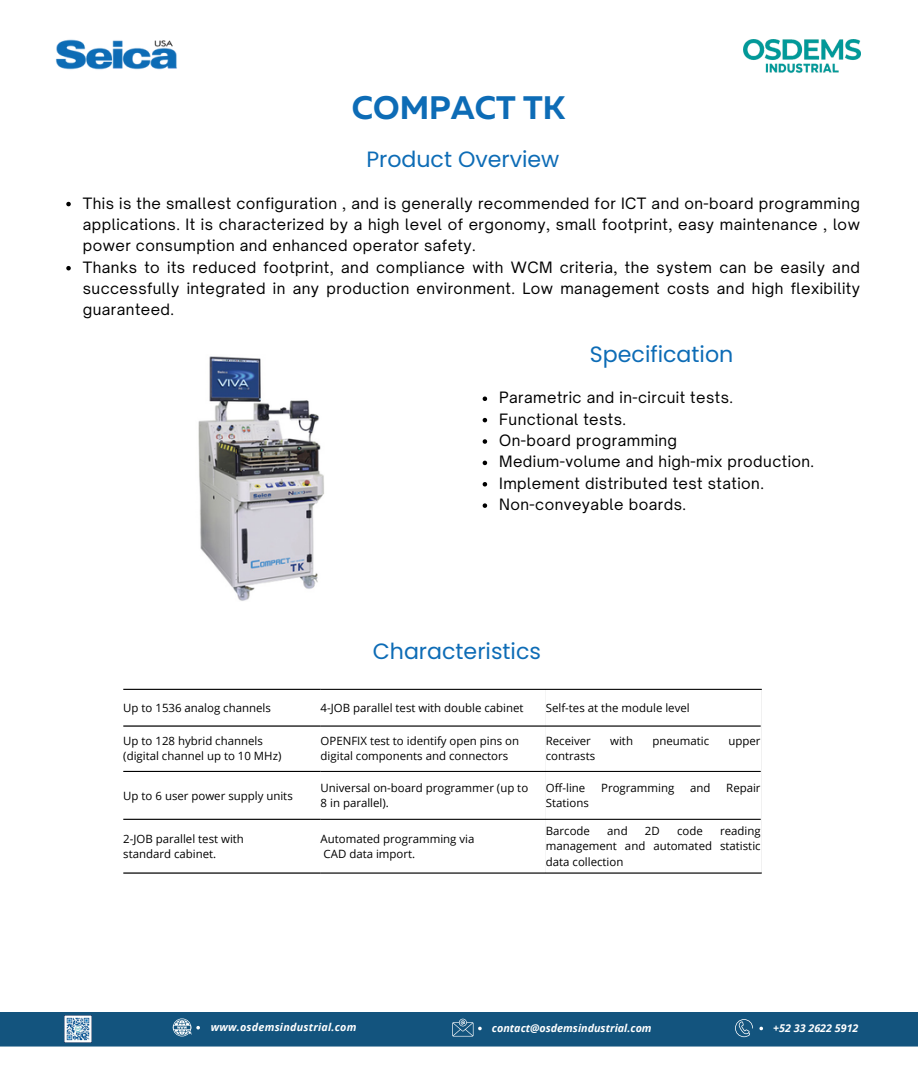
<style>
.page{position:relative;width:918px;height:1080px;background:#fff}
.page>*{position:absolute;margin:0;border:0;box-sizing:border-box;transform-origin:0 0}
.t1{font:700 32.55px "Muller";color:#0d6cb6}
.t2{font:22.2px "Poppins";color:#0d6cb6}
.t3{font:15px/21.3px "Open Sauce One";letter-spacing:.03em;color:#000;text-align:justify}
.t4{font:11.4px/15.3px "Open Sans";color:#000;text-align:justify}
.t5{font:italic 700 10.8px "Open Sans";color:#fff}
.t6{font:italic 700 10.8px "Open Sans";letter-spacing:.02em;color:#fff}
</style>
<div class="page">
<img style="left:743px;top:40px;width:117px;height:33px">
<img style="left:55px;top:39px;width:122px;height:31px">
<svg style="left:0;top:1012px;width:918px;height:35px;background:#1b5a82"></svg>
<svg style="left:66px;top:202px;width:5px;height:4px"></svg>
<svg style="left:66px;top:266px;width:5px;height:4px"></svg>
<svg style="left:483px;top:397px;width:4px;height:4px"></svg>
<svg style="left:483px;top:418px;width:4px;height:4px"></svg>
<svg style="left:483px;top:439px;width:4px;height:5px"></svg>
<svg style="left:483px;top:461px;width:4px;height:4px"></svg>
<svg style="left:483px;top:482px;width:4px;height:5px"></svg>
<svg style="left:483px;top:503px;width:4px;height:5px"></svg>
<img style="left:198px;top:356px;width:126px;height:245px">
<svg style="left:123px;top:770px;width:638px;height:49px"></svg>
<hr style="left:545px;top:690px;width:1px;height:182px;background:#fff">
<hr style="left:321px;top:689px;width:441px;height:1px;background:#000">
<hr style="left:321px;top:725px;width:440px;height:2px;background:#000">
<hr style="left:321px;top:771px;width:440px;height:1px;background:#000">
<hr style="left:321px;top:819px;width:440px;height:1px;background:#000">
<hr style="left:321px;top:872px;width:441px;height:2px;background:#000">
<hr style="left:123px;top:689px;width:198px;height:1px;background:#000">
<hr style="left:123px;top:725px;width:198px;height:2px;background:#000">
<hr style="left:123px;top:771px;width:198px;height:1px;background:#000">
<hr style="left:123px;top:819px;width:198px;height:1px;background:#000">
<hr style="left:123px;top:872px;width:198px;height:2px;background:#000">
<p class="t1" style="left:352px;top:94px;width:215px">COMPACT TK</p>
<p class="t2" style="left:366px;top:144px;width:195px">Product Overview</p>
<p class="t3" style="left:83px;top:192px;width:779px">This is the smallest configuration , and is generally recommended for ICT and on-board programming applications. It is characterized by a high level of ergonomy, small footprint, easy maintenance , low power consumption and enhanced operator safety.</p>
<p class="t3" style="left:83px;top:256px;width:779px">Thanks to its reduced footprint, and compliance with WCM criteria, the system can be easily and successfully integrated in any production environment. Low management costs and high flexibility guaranteed.</p>
<p class="t2" style="left:590px;top:338px;width:145px">Specification</p>
<p class="t3" style="left:499px;top:387px;width:235px">Parametric and in-circuit tests.</p>
<p class="t3" style="left:499px;top:408px;width:129px">Functional tests.</p>
<p class="t3" style="left:499px;top:430px;width:180px">On-board programming</p>
<p class="t3" style="left:499px;top:451px;width:317px">Medium-volume and high-mix production.</p>
<p class="t3" style="left:499px;top:472px;width:266px">Implement distributed test station.</p>
<p class="t3" style="left:499px;top:494px;width:188px">Non-conveyable boards.</p>
<p class="t2" style="left:373px;top:636px;width:170px">Characteristics</p>
<p class="t4" style="left:123px;top:700px;width:149px">Up to 1536 analog channels</p>
<p class="t4" style="left:321px;top:700px;width:204px">4-JOB parallel test with double cabinet</p>
<p class="t4" style="left:546px;top:700px;width:145px">Self-tes at the module level</p>
<p class="t4" style="left:123px;top:733px;width:141px">Up to 128 hybrid channels</p>
<p class="t4" style="left:123px;top:748px;width:160px">(digital channel up to 10 MHz)</p>
<p class="t4" style="left:321px;top:733px;width:200px">OPENFIX test to identify open pins on</p>
<p class="t4" style="left:321px;top:748px;width:189px">digital components and connectors</p>
<p class="t4" style="left:546px;top:733px;width:47px">Receiver</p>
<p class="t4" style="left:610px;top:733px;width:24px">with</p>
<p class="t4" style="left:652px;top:733px;width:58px">pneumatic</p>
<p class="t4" style="left:729px;top:733px;width:34px">upper</p>
<p class="t4" style="left:546px;top:748px;width:51px">contrasts</p>
<p class="t4" style="left:123px;top:788px;width:171px">Up to 6 user power supply units</p>
<p class="t4" style="left:123px;top:831px;width:122px">2-JOB parallel test with</p>
<p class="t4" style="left:123px;top:846px;width:95px">standard cabinet.</p>
<p class="t4" style="left:321px;top:780px;width:209px">Universal on-board programmer (up to</p>
<p class="t4" style="left:321px;top:795px;width:70px">8 in parallel).</p>
<p class="t4" style="left:321px;top:831px;width:155px">Automated programming via</p>
<p class="t4" style="left:324px;top:846px;width:93px">CAD data import.</p>
<p class="t4" style="left:546px;top:780px;width:41px">Off-line</p>
<p class="t4" style="left:601px;top:780px;width:75px">Programming</p>
<p class="t4" style="left:690px;top:780px;width:22px">and</p>
<p class="t4" style="left:726px;top:780px;width:36px">Repair</p>
<p class="t4" style="left:546px;top:795px;width:44px">Stations</p>
<p class="t4" style="left:546px;top:823px;width:216px;text-indent:174px">reading management and automated statistic data collection</p>
<p class="t4" style="left:546px;top:823px;width:46px">Barcode</p>
<p class="t4" style="left:607px;top:823px;width:22px">and</p>
<p class="t4" style="left:645px;top:823px;width:16px">2D</p>
<p class="t4" style="left:677px;top:823px;width:27px">code</p>
<p class="t6" style="left:211px;top:1020px;width:147px">www.osdemsindustrial.com</p>
<p class="t5" style="left:492px;top:1021px;width:161px">contact@osdemsindustrial.com</p>
<p class="t5" style="left:773px;top:1021px;width:87px">+52 33 2622 5912</p>
</div>
